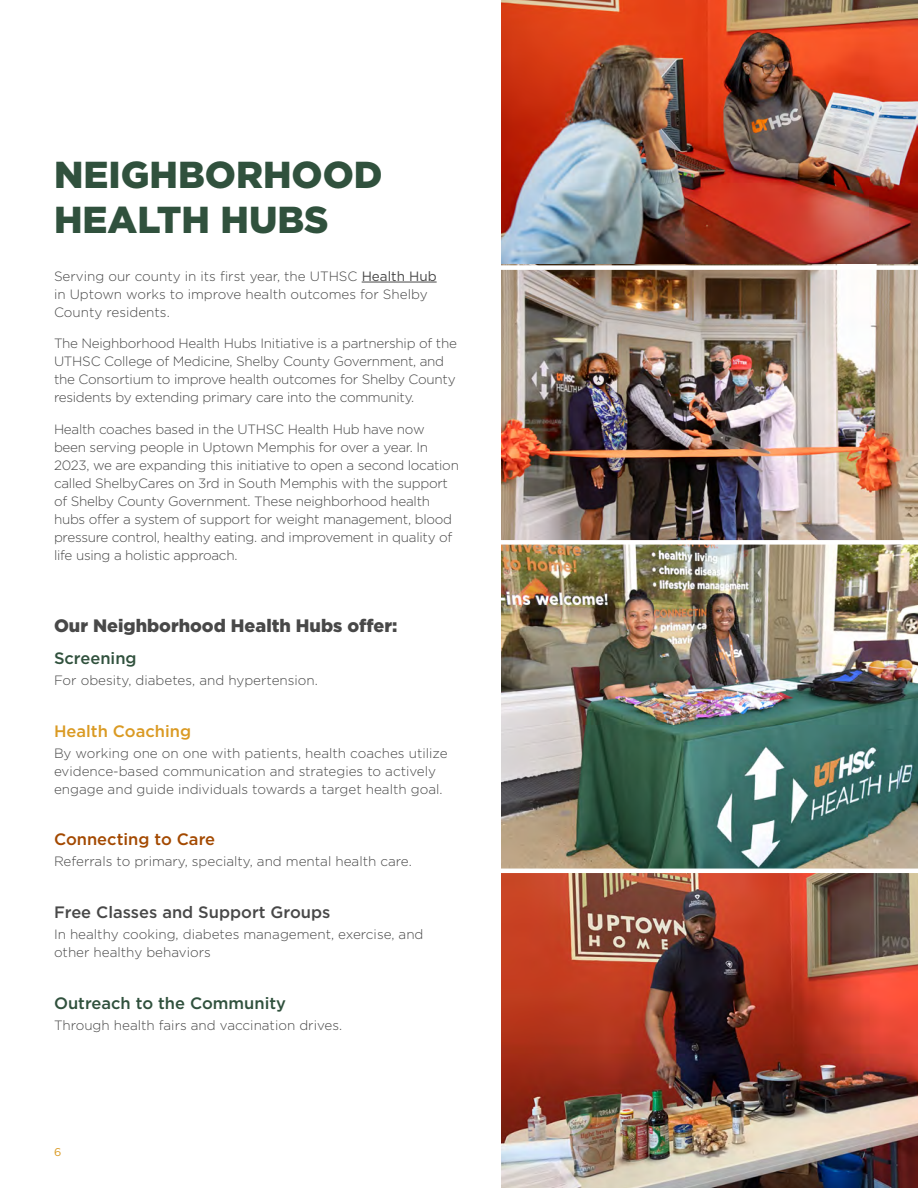
<style>
.page{position:relative;width:918px;height:1188px;background:#fff}
.page>*{position:absolute;margin:0;border:0;box-sizing:border-box;transform-origin:0 0}
.t1{font:900 37.5px/45px "Gotham";color:#30513d}
.t2{font:900 18px "Gotham";color:#484848}
.t3{font:500 16.5px "Gotham";color:#30513d}
.t4{font:500 16.5px "Gotham";color:#484848}
.t5{font:500 16.5px "Gotham";color:#a34900}
.t6{font:500 16.5px "Gotham";color:#da9a23}
.t7{font:300 13.5px/18px "Gotham";letter-spacing:-.02em;color:#484848}
.t8{font:300 13.5px/18px "Gotham";color:#484848}
.t9{font:11.25px "Gotham";color:#da9a23}
.s1{font-weight:400}
</style>
<div class="page">
<hr style="left:362px;top:282px;width:75px;height:1px;background:#484848">
<img style="left:501px;top:0;width:417px;height:1188px">
<hr style="left:490px;top:869px;width:428px;height:4px;background:#fff">
<div style="left:490px;top:540px;width:428px;height:5px;background:#fff"></div>
<div style="left:490px;top:265px;width:428px;height:5px;background:#fff"></div>
<h1 class="t1" style="left:54px;top:152px;width:330px">NEIGHBORHOOD<br>HEALTH HUBS</h1>
<p class="t8" style="left:54px;top:267px;width:384px">Serving our county in its first year, the UTHSC <span class="s1">Health Hub </span>in Uptown works to improve health outcomes for Shelby<br>County residents.</p>
<p class="t7" style="left:54px;top:334px;width:404px">The Neighborhood Health Hubs Initiative is a partnership of the UTHSC College of Medicine, Shelby County Government, and the Consortium to improve health outcomes for Shelby County residents by extending primary care into the community.</p>
<p class="t7" style="left:54px;top:420px;width:406px">Health coaches based in the UTHSC Health Hub have now been serving people in Uptown Memphis for over a year. In 2023, we are expanding this initiative to open a second location called ShelbyCares on 3rd in South Memphis with the support of Shelby County Government. These neighborhood health hubs offer a system of support for weight management, blood pressure control, healthy eating. and improvement in quality of life using a holistic approach.</p>
<h2 class="t2" style="left:54px;top:614px;width:345px">Our Neighborhood Health Hubs offer:</h2>
<p class="t3" style="left:54px;top:647px;width:84px">Screening</p>
<p class="t8" style="left:54px;top:671px;width:265px">For obesity, diabetes, and hypertension.</p>
<p class="t6" style="left:54px;top:720px;width:139px">Health Coaching</p>
<p class="t8" style="left:54px;top:744px;width:395px">By working one on one with patients, health coaches utilize evidence-based communication and strategies to actively engage and guide individuals towards a target health goal.</p>
<p class="t5" style="left:54px;top:829px;width:163px">Connecting to Care</p>
<p class="t8" style="left:54px;top:852px;width:359px">Referrals to primary, specialty, and mental health care.</p>
<p class="t4" style="left:54px;top:902px;width:278px">Free Classes and Support Groups</p>
<p class="t8" style="left:54px;top:925px;width:371px">In healthy cooking, diabetes management, exercise, and other healthy behaviors</p>
<p class="t3" style="left:54px;top:992px;width:234px">Outreach to the Community</p>
<p class="t8" style="left:54px;top:1016px;width:290px">Through health fairs and vaccination drives.</p>
<p class="t9" style="left:54px;top:1145px;width:9px">6</p>
</div>
